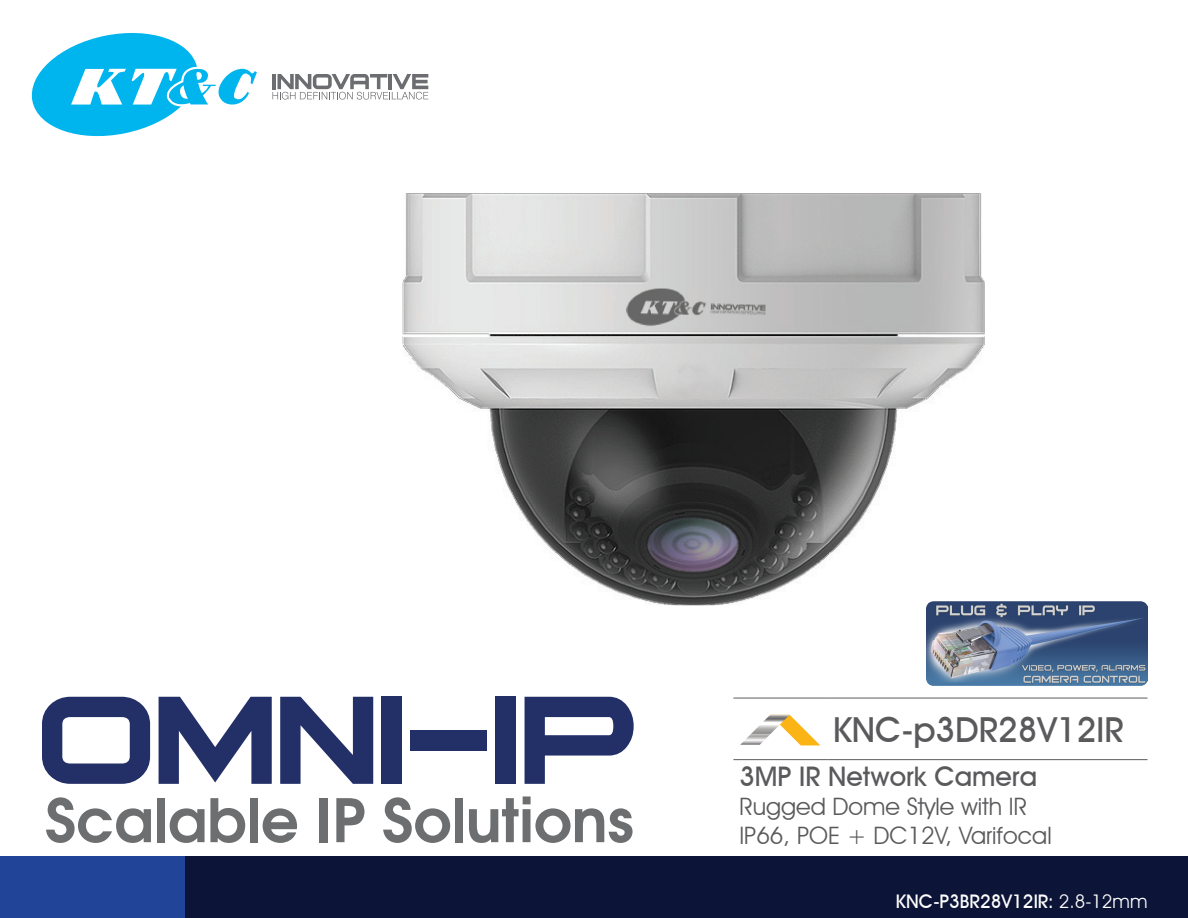
<style>
.page{position:relative;width:1188px;height:918px;background:#fff}
.page>*{position:absolute;margin:0;border:0;box-sizing:border-box;transform-origin:0 0}
.t1{font:500 34.5px "Avant Garde IT Cby BT";color:#5a595c}
.t2{font:500 27px "Avant Garde IT Cby BT";color:#5a595c}
.t3{font:24px "Avant Garde IT Cby BT";color:#5a595c}
.t4{font:500 18.75px "Avant Garde IT Cby BT";color:#fff}
.s1{font-weight:400}
</style>
<div class="page">
<img style="left:403px;top:193px;width:582px;height:412px">
<img style="left:627px;top:288px;width:139px;height:37px">
<div style="left:0;top:857px;width:1005px;height:61px;background:#224498"></div>
<div style="left:185px;top:857px;width:1003px;height:61px;background:#0c1437"></div>
<hr style="left:733px;top:698px;width:94px;height:1px;background:#6d6e70">
<hr style="left:827px;top:698px;width:321px;height:1px;background:#6d6e70">
<hr style="left:733px;top:759px;width:94px;height:1px;background:#6d6e70">
<hr style="left:827px;top:759px;width:321px;height:1px;background:#6d6e70">
<svg style="left:740px;top:715px;width:80px;height:30px"></svg>
<svg style="left:31px;top:33px;width:226px;height:104px"></svg>
<svg style="left:272px;top:74px;width:156px;height:26px"></svg>
<img style="left:927px;top:601px;width:221px;height:84px">
<svg style="left:42px;top:697px;width:108px;height:87px"></svg>
<svg style="left:159px;top:697px;width:113px;height:87px"></svg>
<svg style="left:280px;top:697px;width:93px;height:87px"></svg>
<div style="left:382px;top:697px;width:20px;height:87px;background:#233068"></div>
<div style="left:411px;top:730px;width:76px;height:21px;background:#233068"></div>
<div style="left:496px;top:697px;width:20px;height:87px;background:#233068"></div>
<svg style="left:525px;top:697px;width:109px;height:87px"></svg>
<svg style="left:46px;top:797px;width:105px;height:46px"></svg>
<div style="left:157px;top:798px;width:8px;height:44px;background:#6d6e70"></div>
<svg style="left:170px;top:798px;width:75px;height:45px"></svg>
<div style="left:250px;top:798px;width:8px;height:44px;background:#6d6e70"></div>
<svg style="left:263px;top:808px;width:34px;height:35px"></svg>
<div style="left:320px;top:798px;width:8px;height:44px;background:#6d6e70"></div>
<svg style="left:336px;top:798px;width:28px;height:44px"></svg>
<svg style="left:383px;top:797px;width:67px;height:46px"></svg>
<div style="left:455px;top:798px;width:8px;height:44px;background:#6d6e70"></div>
<svg style="left:469px;top:796px;width:164px;height:47px"></svg>
<p class="t1" style="left:833px;top:709px;width:292px">KNC-p3DR28V12IR</p>
<p class="t2" style="left:739px;top:760px;width:299px">3MP IR Network Camera</p>
<p class="t3" style="left:739px;top:792px;width:289px">Rugged Dome Style with IR</p>
<p class="t3" style="left:739px;top:821px;width:314px">IP66, POE + DC12V, Varifocal</p>
<p class="t4" style="left:896px;top:890px;width:253px">KNC-P3BR28V12IR: <span class="s1">2.8-12mm</span></p>
</div>
